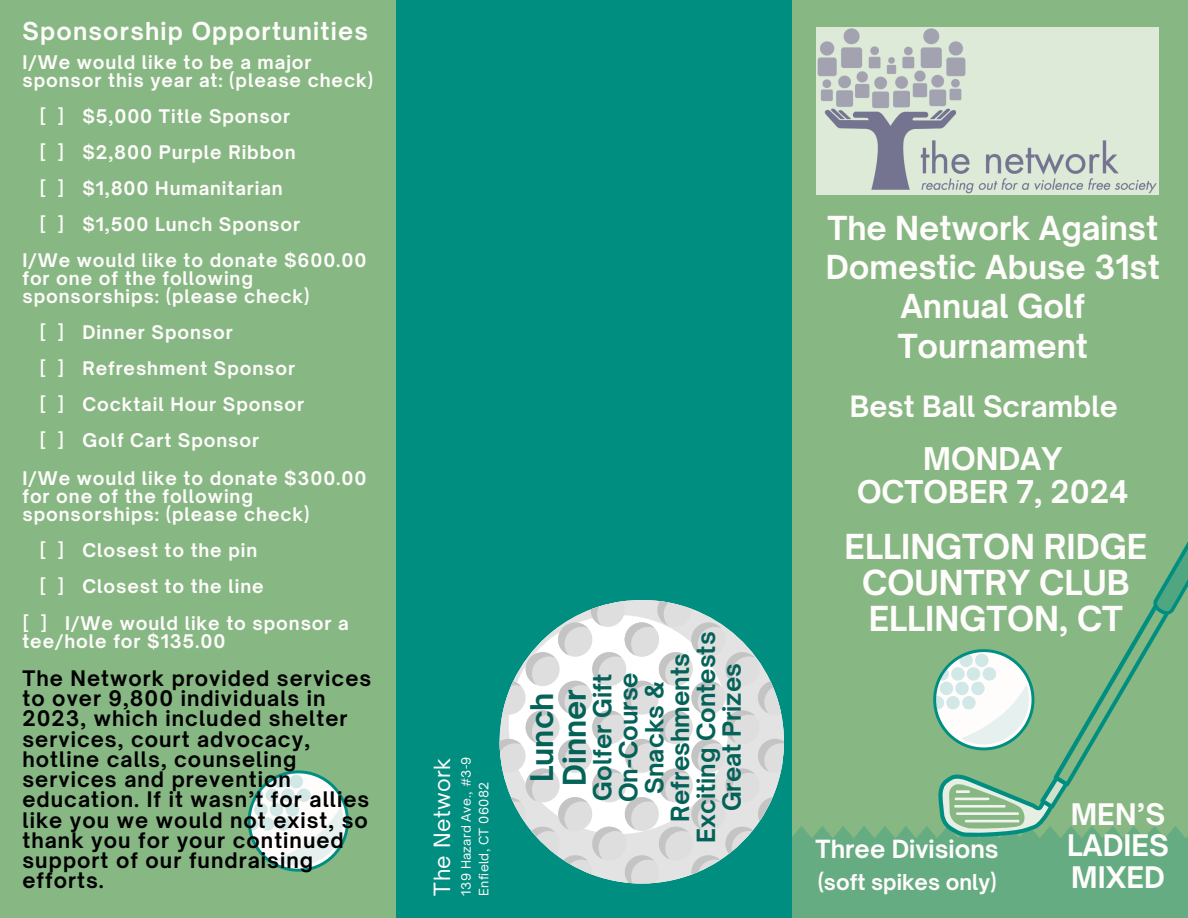
<style>
.page{position:relative;width:1188px;height:918px;background:#87b783}
.page>*{position:absolute;margin:0;border:0;box-sizing:border-box;transform-origin:0 0}
.t1{font:700 33px/36px "Open Sauce One";color:#fffcfc;text-align:center}
.t2{font:700 31.65px/39.3px "Open Sauce One";color:#fffcfc;text-align:center}
.t3{font:700 30px/32.7px "Open Sauce One";color:#fffcfc;text-align:center}
.t4{font:700 30px/32.7px "Open Sauce One";color:#046259}
.t5{font:700 28.5px/31.5px "Open Sauce One";color:#fffcfc}
.t6{font:700 28.2px "Open Sauce One";color:#fffcfc}
.t7{font:700 24px/25.8px "Open Sauce One";color:#046259;text-align:center}
.t8{font:700 24px "Open Sauce One";color:#fffcfc}
.t9{font:700 23.7px "Open Sauce One";letter-spacing:.05em;color:#fffcfc}
.t10{font:21.45px "Open Sauce One";letter-spacing:.02em;color:#fffcfc}
.t11{font:700 21px "Open Sauce One";color:#fffcfc}
.t12{font:700 20.55px/20.2px "Open Sauce One";letter-spacing:.05em;color:#000}
.t13{font:700 18px/18px "Open Sauce One";letter-spacing:.05em;color:#fffcfc}
.t14{font:12.45px "Open Sauce One";letter-spacing:.02em;color:#fffcfc}
</style>
<div class="page">
<div style="left:396px;top:0;width:396px;height:918px;background:#008e81"></div>
<svg style="left:792px;top:541px;width:396px;height:377px"></svg>
<svg style="left:248px;top:770px;width:101px;height:102px"></svg>
<img style="left:817px;top:27px;width:342px;height:168px">
<svg style="left:500px;top:601px;width:284px;height:282px"></svg>
<p class="t9" style="left:22px;top:16px;width:347px">Sponsorship Opportunities</p>
<p class="t13" style="left:22px;top:54px;width:352px">I/We would like to be a major sponsor this year at: (please check)</p>
<p class="t13" style="left:40px;top:108px;width:252px">[ ] $5,000 Title Sponsor</p>
<p class="t13" style="left:40px;top:144px;width:258px">[ ] $2,800 Purple Ribbon</p>
<p class="t13" style="left:40px;top:180px;width:245px">[ ] $1,800 Humanitarian</p>
<p class="t13" style="left:40px;top:216px;width:262px">[ ] $1,500 Lunch Sponsor</p>
<p class="t13" style="left:22px;top:252px;width:346px">I/We would like to donate $600.00 for one of the following sponsorships: (please check)</p>
<p class="t13" style="left:40px;top:324px;width:195px">[ ] Dinner Sponsor</p>
<p class="t13" style="left:40px;top:360px;width:257px">[ ] Refreshment Sponsor</p>
<p class="t13" style="left:40px;top:396px;width:266px">[ ] Cocktail Hour Sponsor</p>
<p class="t13" style="left:40px;top:432px;width:221px">[ ] Golf Cart Sponsor</p>
<p class="t13" style="left:22px;top:469px;width:346px">I/We would like to donate $300.00 for one of the following sponsorships: (please check)</p>
<h6 class="t13" style="left:40px;top:541px;width:219px">[ ] Closest to the pin</h6>
<p class="t13" style="left:40px;top:577px;width:225px">[ ] Closest to the line</p>
<p class="t13" style="left:22px;top:614px;width:328px">[ ] I/We would like to sponsor a tee/hole for $135.00</p>
<p class="t12" style="left:22px;top:668px;width:350px">The Network provided services to over 9,800 individuals in<br>2023, which included shelter services, court advocacy, hotline calls, counseling services and prevention education. If it wasn’t for allies like you we would not exist, so thank you for your continued support of our fundraising efforts.</p>
<p class="t10" style="left:429px;top:896px;width:139px;rotate:-90deg">The Network</p>
<p class="t14" style="left:458px;top:896px;width:140px;rotate:-90deg">139 Hazard Ave., #3-9</p>
<p class="t14" style="left:476px;top:896px;width:115px;rotate:-90deg">Enfield, CT 06082</p>
<h1 class="t7" style="left:590px;top:843px;width:213px;rotate:-90deg">Golfer Gift<br>On-Course<br>Snacks &amp;<br>Refreshments<br>Exciting Contests<br>Great Prizes</h1>
<h1 class="t4" style="left:525px;top:786px;width:98px;rotate:-90deg">Lunch<br>Dinner</h1>
<p class="t2" style="left:826px;top:208px;width:336px">The Network Against<br>Domestic Abuse 31st<br>Annual Golf<br>Tournament</p>
<p class="t6" style="left:850px;top:389px;width:270px">Best Ball Scramble</p>
<h5 class="t3" style="left:857px;top:442px;width:273px">MONDAY<br>OCTOBER 7, 2024</h5>
<p class="t1" style="left:845px;top:529px;width:304px">ELLINGTON RIDGE<br>COUNTRY CLUB<br>ELLINGTON, CT</p>
<h1 class="t8" style="left:816px;top:834px;width:185px">Three Divisions</h1>
<h2 class="t11" style="left:818px;top:869px;width:180px">(soft spikes only)</h2>
<h4 class="t5" style="left:1067px;top:798px;width:104px">MEN’S<br>LADIES<br>MIXED</h4>
</div>
